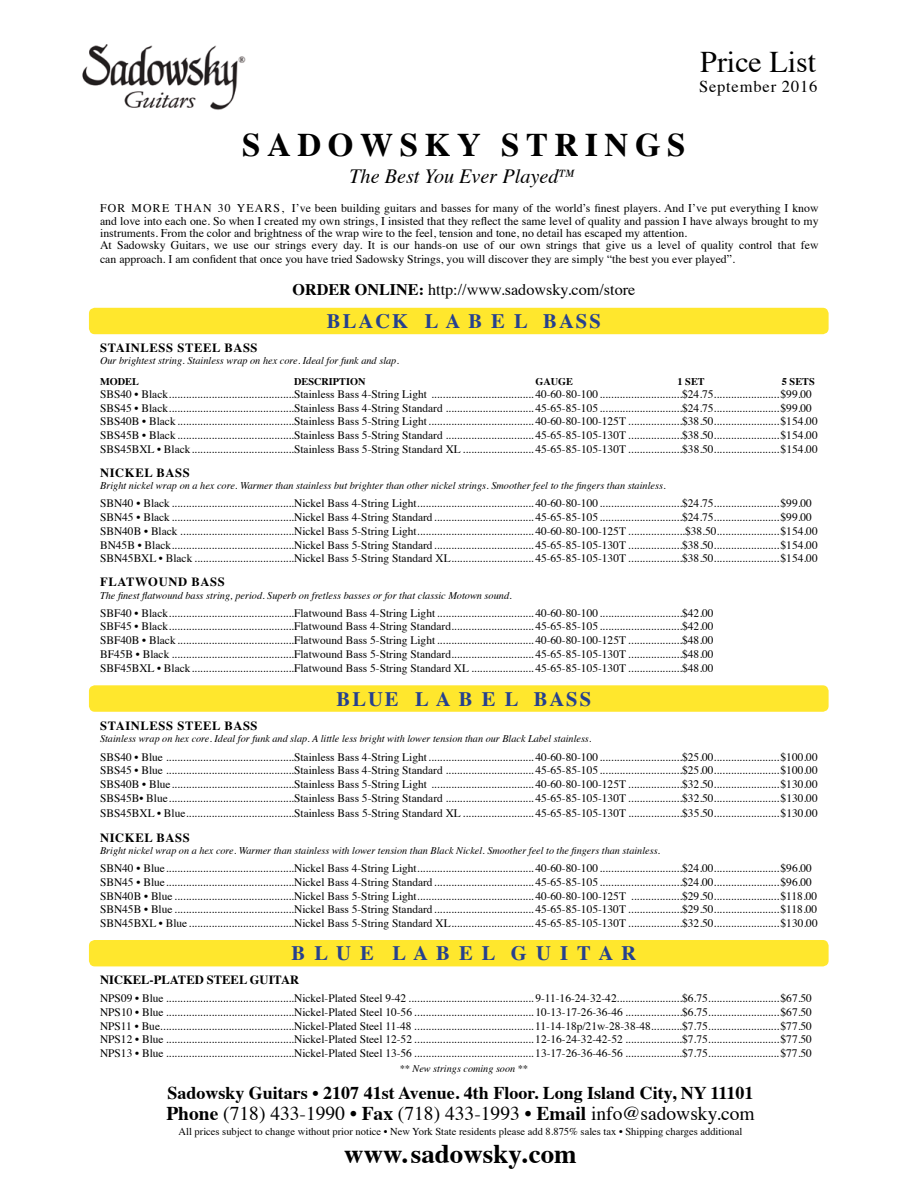
<style>
.page{position:relative;width:918px;height:1188px;background:#fff}
.page>*{position:absolute;margin:0;border:0;box-sizing:border-box;transform-origin:0 0}
.t1{font:700 33px "Times";letter-spacing:.2em;color:#000}
.t2{font:30px "Times";color:#000}
.t3{font:700 27px "Times";color:#000}
.t4{font:700 20.55px "Times";letter-spacing:.1em;color:#25408f}
.t5{font:italic 20.25px "Times";color:#000}
.t6{font:19.5px "Times";color:#000}
.t7{font:700 18px "Times";color:#000}
.t8{font:16.5px "Times";letter-spacing:.05em;color:#000}
.t9{font:16.2px "Times";color:#000}
.t10{font:700 12.6px "Times";letter-spacing:.05em;color:#000}
.t11{font:700 12.6px "Times";color:#000}
.t12{font:11.85px/13.5px "Times";color:#000}
.t13{font:11.4px/13.6px "Times";color:#000}
.t14{font:10.5px "Times";color:#000}
.t15{font:italic 10.2px "Times";color:#000}
.t16{font:700 10.2px "Times";color:#000}
.s1{font-weight:700}
</style>
<div class="page">
<div style="left:89px;top:308px;width:740px;height:26px;background:#ffe72d;border-radius:6px"></div>
<div style="left:89px;top:685px;width:740px;height:27px;background:#ffe72d;border-radius:6px"></div>
<div style="left:89px;top:940px;width:740px;height:26px;background:#ffe72d;border-radius:6px"></div>
<img style="left:82px;top:45px;width:164px;height:65px">
<h2 class="t2" style="left:700px;top:50px;width:117px">Price List</h2>
<h3 class="t8" style="left:699px;top:80px;width:120px">September 2016</h3>
<h1 class="t1" style="left:242px;top:132px;width:445px">SADOWSKY STRINGS</h1>
<h3 class="t5" style="left:349px;top:168px;width:231px">The Best You Ever Played™</h3>
<p class="t12" style="left:100px;top:202px;width:720px">FOR MORE THAN 30 YEARS, I’ve been building guitars and basses for many of the world’s finest players. And I’ve put everything I know and love into each one. So when I created my own strings, I insisted that they reflect the same level of quality and passion I have always brought to my</p>
<p class="t12" style="left:100px;top:228px;width:720px;line-height:12px">instruments. From the color and brightness of the wrap wire to the feel, tension and tone, no detail has escaped my attention.<br>At Sadowsky Guitars, we use our strings every day. It is our hands-on use of our own strings that give us a level of quality control that few</p>
<p class="t12" style="left:100px;top:253px;width:636px">can approach. I am confident that once you have tried Sadowsky Strings, you will discover they are simply “the best you ever played”.</p>
<h3 class="t9" style="left:292px;top:283px;width:344px"><span class="s1">ORDER ONLINE:</span> http://www.sadowsky.com/store</h3>
<h3 class="t4" style="left:327px;top:312px;width:275px">BLACK L A B E L BASS</h3>
<p class="t10" style="left:100px;top:342px;width:159px">STAINLESS STEEL BASS</p>
<p class="t15" style="left:100px;top:356px;width:300px">Our brightest string. Stainless wrap on hex core. Ideal for funk and slap.</p>
<p class="t16" style="left:100px;top:377px;width:40px">MODEL</p>
<p class="t16" style="left:294px;top:377px;width:73px">DESCRIPTION</p>
<p class="t16" style="left:535px;top:377px;width:39px">GAUGE</p>
<p class="t16" style="left:678px;top:377px;width:29px">1 SET</p>
<p class="t16" style="left:782px;top:377px;width:34px">5 SETS</p>
<p class="t13" style="left:100px;top:388px;width:719px">SBS40 • Black............................................Stainless Bass 4-String Light .................................... 40-60-80-100.............................$24.75.......................$99.00<br>SBS45 • Black............................................Stainless Bass 4-String Standard ............................... 45-65-85-105.............................$24.75.......................$99.00<br>SBS40B • Black.........................................Stainless Bass 5-String Light..................................... 40-60-80-100-125T ...................$38.50.......................$154.00<br>SBS45B • Black.........................................Stainless Bass 5-String Standard ............................... 45-65-85-105-130T ...................$38.50.......................$154.00<br>SBS45BXL • Black....................................Stainless Bass 5-String Standard XL......................... 45-65-85-105-130T ...................$38.50.......................$154.00</p>
<p class="t10" style="left:100px;top:467px;width:91px">NICKEL BASS</p>
<p class="t15" style="left:100px;top:482px;width:567px">Bright nickel wrap on a hex core. Warmer than stainless but brighter than other nickel strings. Smoother feel to the fingers than stainless.</p>
<p class="t13" style="left:100px;top:498px;width:719px">SBN40 • Black...........................................Nickel Bass 4-String Light......................................... 40-60-80-100.............................$24.75.......................$99.00<br>SBN45 • Black...........................................Nickel Bass 4-String Standard................................... 45-65-85-105.............................$24.75.......................$99.00<br>SBN40B • Black ........................................Nickel Bass 5-String Light......................................... 40-60-80-100-125T ....................$38.50......................$154.00<br>BN45B • Black...........................................Nickel Bass 5-String Standard................................... 45-65-85-105-130T ...................$38.50.......................$154.00<br>SBN45BXL • Black ...................................Nickel Bass 5-String Standard XL............................. 45-65-85-105-130T ...................$38.50.......................$154.00</p>
<p class="t10" style="left:100px;top:577px;width:126px">FLATWOUND BASS</p>
<p class="t15" style="left:100px;top:591px;width:413px">The finest flatwound bass string, period. Superb on fretless basses or for that classic Motown sound.</p>
<p class="t13" style="left:100px;top:607px;width:615px;text-align:justify">SBF40 • Black............................................Flatwound Bass 4-String Light.................................. 40-60-80-100.............................$42.00<br>SBF45 • Black............................................Flatwound Bass 4-String Standard............................. 45-65-85-105.............................$42.00<br>SBF40B • Black.........................................Flatwound Bass 5-String Light.................................. 40-60-80-100-125T ...................$48.00<br>BF45B • Black ...........................................Flatwound Bass 5-String Standard............................. 45-65-85-105-130T ...................$48.00<br>SBF45BXL • Black....................................Flatwound Bass 5-String Standard XL ...................... 45-65-85-105-130T ...................$48.00</p>
<h3 class="t4" style="left:337px;top:691px;width:256px">BLUE L A B E L BASS</h3>
<p class="t10" style="left:100px;top:721px;width:159px">STAINLESS STEEL BASS</p>
<p class="t15" style="left:100px;top:735px;width:493px">Stainless wrap on hex core. Ideal for funk and slap. A little less bright with lower tension than our Black Label stainless.</p>
<p class="t13" style="left:100px;top:751px;width:719px;text-align:justify">SBS40 • Blue .............................................Stainless Bass 4-String Light..................................... 40-60-80-100.............................$25.00.......................$100.00<br>SBS45 • Blue .............................................Stainless Bass 4-String Standard ............................... 45-65-85-105.............................$25.00.......................$100.00<br>SBS40B • Blue...........................................Stainless Bass 5-String Light .................................... 40-60-80-100-125T ...................$32.50.......................$130.00<br>SBS45B• Blue............................................Stainless Bass 5-String Standard ............................... 45-65-85-105-130T ...................$32.50.......................$130.00</p>
<p class="t13" style="left:100px;top:807px;width:719px">SBS45BXL • Blue......................................Stainless Bass 5-String Standard XL......................... 45-65-85-105-130T ...................$35.50.......................$130.00</p>
<p class="t10" style="left:100px;top:832px;width:91px">NICKEL BASS</p>
<p class="t15" style="left:100px;top:846px;width:562px">Bright nickel wrap on a hex core. Warmer than stainless with lower tension than Black Nickel. Smoother feel to the fingers than stainless.</p>
<p class="t13" style="left:100px;top:862px;width:719px">SBN40 • Blue.............................................Nickel Bass 4-String Light......................................... 40-60-80-100.............................$24.00.......................$96.00<br>SBN45 • Blue.............................................Nickel Bass 4-String Standard................................... 45-65-85-105.............................$24.00.......................$96.00<br>SBN40B • Blue ..........................................Nickel Bass 5-String Light......................................... 40-60-80-100-125T ..................$29.50.......................$118.00<br>SBN45B • Blue ..........................................Nickel Bass 5-String Standard................................... 45-65-85-105-130T ...................$29.50.......................$118.00<br>SBN45BXL • Blue.....................................Nickel Bass 5-String Standard XL............................. 45-65-85-105-130T ...................$32.50.......................$130.00</p>
<h3 class="t4" style="left:291px;top:945px;width:347px">B L U E L A B E L G U I T A R</h3>
<p class="t11" style="left:100px;top:975px;width:201px">NICKEL-PLATED STEEL GUITAR</p>
<p class="t13" style="left:100px;top:993px;width:713px;text-align:justify">NPS09 • Blue .............................................Nickel-Plated Steel 9-42 ............................................ 9-11-16-24-32-42.......................$6.75.........................$67.50<br>NPS10 • Blue .............................................Nickel-Plated Steel 10-56 .......................................... 10-13-17-26-36-46 ....................$6.75.........................$67.50<br>NPS11 • Bue...............................................Nickel-Plated Steel 11-48 .......................................... 11-14-18p/21w-28-38-48...........$7.75.........................$77.50<br>NPS12 • Blue .............................................Nickel-Plated Steel 12-52 .......................................... 12-16-24-32-42-52 ....................$7.75.........................$77.50<br>NPS13 • Blue .............................................Nickel-Plated Steel 13-56 .......................................... 13-17-26-36-46-56 ....................$7.75.........................$77.50</p>
<p class="t15" style="left:400px;top:1065px;width:130px">** New strings coming soon **</p>
<h3 class="t7" style="left:167px;top:1085px;width:588px">Sadowsky Guitars • 2107 41st Avenue. 4th Floor. Long Island City, NY 11101</h3>
<h3 class="t6" style="left:166px;top:1105px;width:590px"><span class="s1">Phone</span> (718) 433-1990 • <span class="s1">Fax</span> (718) 433-1993 • <span class="s1">Email</span> info@sadowsky.com</h3>
<p class="t14" style="left:179px;top:1127px;width:565px">All prices subject to change without prior notice • New York State residents please add 8.875% sales tax • Shipping charges additional</p>
<h3 class="t3" style="left:344px;top:1143px;width:234px">www. sadowsky.com</h3>
</div>
